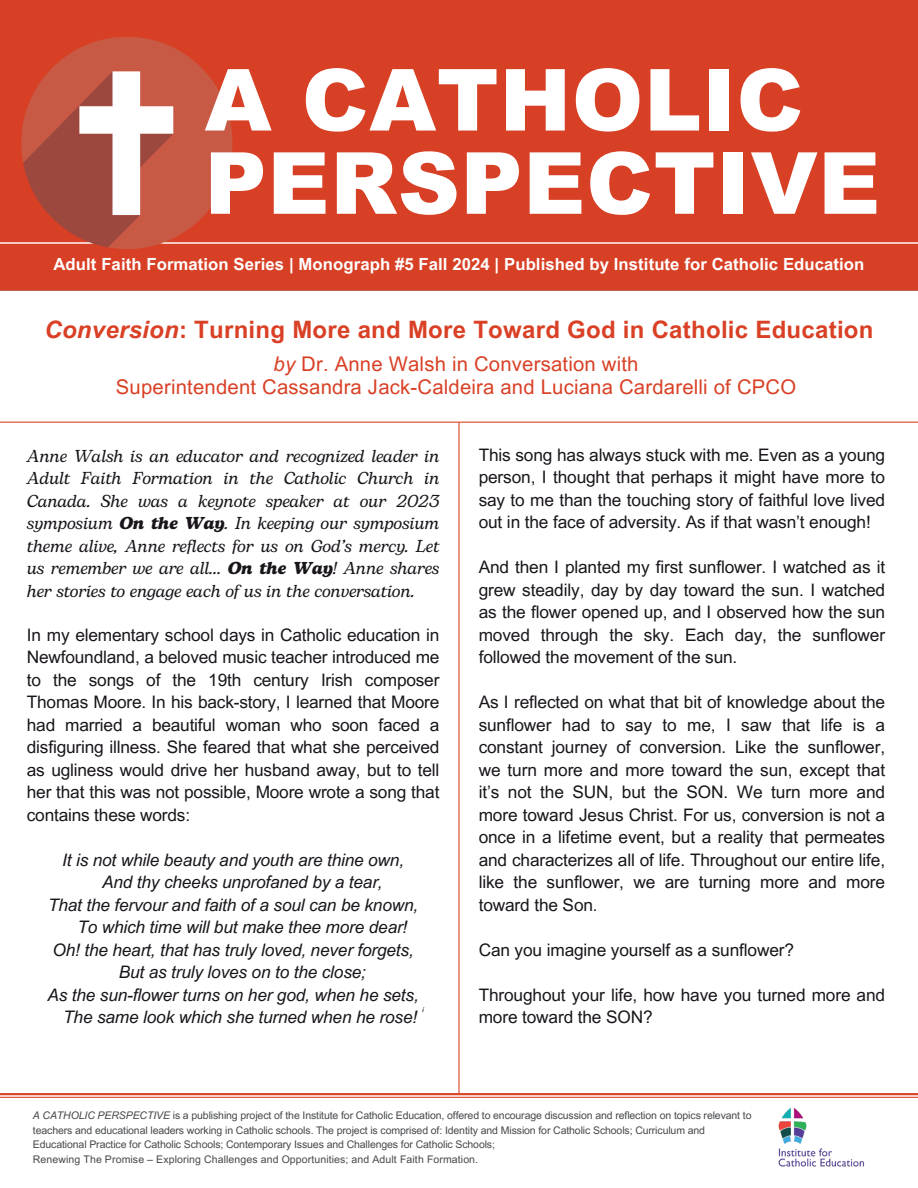
<style>
.page{position:relative;width:918px;height:1188px;background:#fff}
.page>*{position:absolute;margin:0;border:0;box-sizing:border-box;transform-origin:0 0}
.t1{font:900 85.8px/83.2px "Arial";letter-spacing:.01em;color:#fff}
.t2{font:700 24px "Arial MT Pro";letter-spacing:.01em;color:#d94025}
.t3{font:20.25px/23.7px "Arial MT Pro";letter-spacing:.01em;color:#d94025;text-align:center}
.t4{font:17.25px/22.5px "Arial MT Pro";letter-spacing:-.005em;color:#19151b;text-align:justify}
.t5{font:italic 17.25px "Arial MT Pro";letter-spacing:-.01em;color:#19151b}
.t6{font:italic 17.25px/22.5px "Bogart";letter-spacing:-.01em;color:#19151b;text-align:justify}
.t7{font:700 16.8px "Arial MT Pro";letter-spacing:.005em;color:#fff}
.t8{font:10.5px/14.7px "Arial MT Pro";letter-spacing:-.01em;color:#44474a}
.s1{font-style:italic}
.s2{font-weight:700}
.s3{font-family:"Noto Sans"}
</style>
<div class="page">
<img style="left:0;top:0;width:918px;height:291px">
<img style="left:778px;top:1108px;width:86px;height:59px">
<hr style="left:0;top:422px;width:918px;height:1px;background:#db462b">
<hr style="left:458px;top:422px;width:2px;height:672px;background:#db462b">
<hr style="left:0;top:1093px;width:918px;height:2px;background:#db462b">
<hr style="left:0;top:1097px;width:918px;height:1px;background:#db462b">
<h1 class="t1" style="left:205px;top:56px;width:677px">A CATHOLIC<br>PERSPECTIVE</h1>
<p class="t7" style="left:53px;top:255px;width:813px">Adult Faith Formation Series | Monograph #5 Fall 2024 | Published by Institute for Catholic Education</p>
<h2 class="t2" style="left:44px;top:316px;width:831px"><span class="s1">Conversion</span>: Turning More and More Toward God in Catholic Education</h2>
<p class="t3" style="left:116px;top:353px;width:682px"><span class="s1">by</span> Dr. Anne Walsh in Conversation with<br>Superintendent Cassandra Jack-Caldeira and Luciana Cardarelli of CPCO</p>
<p class="t6" style="left:27px;top:444px;width:414px">Anne Walsh is an educator and recognized leader in Adult Faith Formation in the Catholic Church in Canada. She was a keynote speaker at our 2023 symposium <span class="s2">On the Way</span>. In keeping our symposium theme alive, Anne reflects for us on God’s mercy. Let us remember we are all… <span class="s2">On the Way</span>! Anne shares her stories to engage each of us in the conversation.</p>
<p class="t4" style="left:27px;top:624px;width:414px">In my elementary school days in Catholic education in Newfoundland, a beloved music teacher introduced me to the songs of the 19th century Irish composer Thomas Moore. In his back-story, I learned that Moore had married a beautiful woman who soon faced a disfiguring illness. She feared that what she perceived as ugliness would drive her husband away, but to tell her that this was not possible, Moore wrote a song that contains these words:</p>
<p class="t5" style="left:62px;top:850px;width:343px">It is not while beauty and youth are thine own,</p>
<p class="t5" style="left:102px;top:872px;width:282px">And thy cheeks unprofaned by a tear,</p>
<p class="t5" style="left:48px;top:895px;width:372px">That the fervour and faith of a soul can be known,</p>
<p class="t5" style="left:77px;top:917px;width:332px">To which time will but make thee more dear!</p>
<p class="t5" style="left:52px;top:940px;width:363px">Oh! the heart, that has truly loved, never forgets,</p>
<p class="t5" style="left:119px;top:962px;width:249px">But as truly loves on to the close;</p>
<p class="t5" style="left:48px;top:985px;width:373px">As the sun-flower turns on her god, when he sets,</p>
<p class="t5" style="left:63px;top:1007px;width:359px">The same look which she turned when he rose! <span class="s3">ͥ</span></p>
<p class="t4" style="left:479px;top:444px;width:408px">This song has always stuck with me. Even as a young person, I thought that perhaps it might have more to say to me than the touching story of faithful love lived out in the face of adversity. As if that wasn’t enough!</p>
<p class="t4" style="left:479px;top:557px;width:408px">And then I planted my first sunflower. I watched as it grew steadily, day by day toward the sun. I watched as the flower opened up, and I observed how the sun moved through the sky. Each day, the sunflower followed the movement of the sun.</p>
<p class="t4" style="left:479px;top:692px;width:408px">As I reflected on what that bit of knowledge about the sunflower had to say to me, I saw that life is a constant journey of conversion. Like the sunflower, we turn more and more toward the sun, except that it’s not the SUN, but the SON. We turn more and more toward Jesus Christ. For us, conversion is not a once in a lifetime event, but a reality that permeates and characterizes all of life. Throughout our entire life, like the sunflower, we are turning more and more toward the Son.</p>
<p class="t4" style="left:479px;top:939px;width:317px">Can you imagine yourself as a sunflower?</p>
<p class="t4" style="left:479px;top:984px;width:408px">Throughout your life, how have you turned more and more toward the SON?</p>
<p class="t8" style="left:33px;top:1109px;width:720px"><span class="s1">A CATHOLIC PERSPECTIVE</span> is a publishing project of the Institute for Catholic Education, offered to encourage discussion and reflection on topics relevant to teachers and educational leaders working in Catholic schools. The project is comprised of: Identity and Mission for Catholic Schools; Curriculum and Educational Practice for Catholic Schools; Contemporary Issues and Challenges for Catholic Schools;<br>Renewing The Promise – Exploring Challenges and Opportunities; and Adult Faith Formation.</p>
</div>
